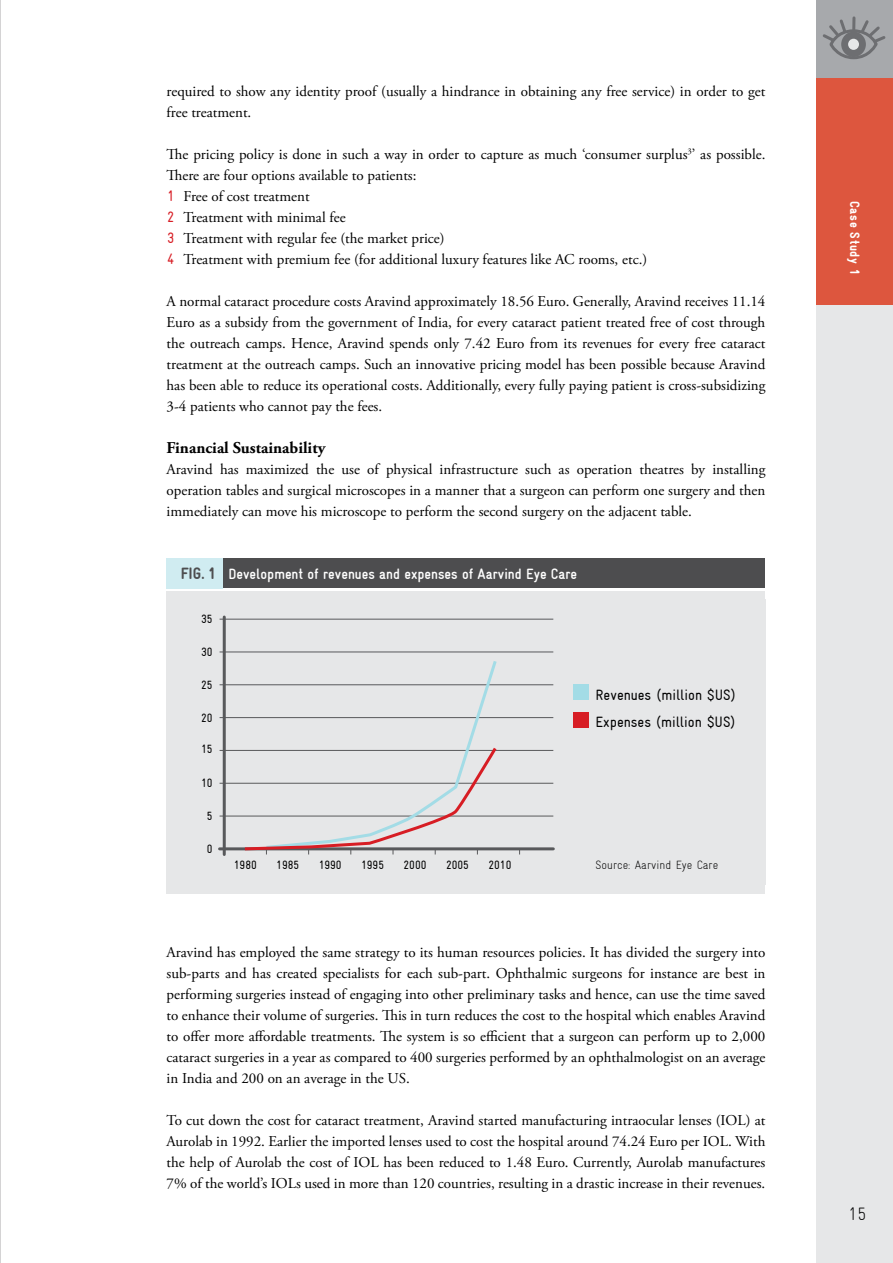
<style>
.page{position:relative;width:893px;height:1263px;background:#fff}
.page>*{position:absolute;margin:0;border:0;box-sizing:border-box;transform-origin:0 0}
.t1{font:300 condensed 18px "Gravur";color:#000}
.t2{font:700 16.5px "Adobe Garamond Pro";color:#000}
.t3{font:15px/21px "Adobe Garamond Pro";color:#000;text-align:justify}
.t4{font:700 condensed 15px "Gravur";color:#fff}
.t5{font:condensed 15px/27px "Gravur";color:#000}
.t6{font:condensed 15px/21px "Gravur";color:#d71d24;text-align:justify}
.t7{font:900 condensed 13.5px "Gravur";letter-spacing:.05em;color:#fff}
.t8{font:condensed 12px "Gravur";color:#000}
.t9{font:300 condensed 12px "Gravur";color:#000}
.s1{font-weight:900;font-size:16.5px;color:#4d4d4f}
</style>
<div class="page">
<div style="left:817px;top:78px;width:76px;height:1185px;background:#e6e7e8"></div>
<div style="left:817px;top:77px;width:76px;height:227px;background:#dd563e"></div>
<div style="left:817px;top:0;width:76px;height:78px;background:#a7a9ac"></div>
<hr style="left:0;top:0;width:1px;height:1263px;background:#aaa8aa">
<div style="left:167px;top:592px;width:598px;height:302px;background:#e6e7e8"></div>
<div style="left:574px;top:685px;width:15px;height:15px;background:#a3dce6"></div>
<div style="left:574px;top:712px;width:15px;height:15px;background:#d71d24"></div>
<hr style="left:220px;top:816px;width:333px;height:1px;background:#58595b">
<hr style="left:220px;top:847px;width:333px;height:3px;background:#58595b">
<hr style="left:220px;top:783px;width:333px;height:1px;background:#58595b">
<hr style="left:220px;top:750px;width:333px;height:1px;background:#58595b">
<hr style="left:220px;top:717px;width:333px;height:1px;background:#58595b">
<hr style="left:220px;top:684px;width:333px;height:1px;background:#58595b">
<hr style="left:220px;top:652px;width:333px;height:1px;background:#58595b">
<hr style="left:220px;top:619px;width:333px;height:1px;background:#58595b">
<hr style="left:223px;top:617px;width:3px;height:237px;background:#58595b">
<svg style="left:263px;top:661px;width:236px;height:190px"></svg>
<svg style="left:242px;top:745px;width:256px;height:109px"></svg>
<div style="left:167px;top:558px;width:598px;height:30px;background:#4d4d4f"></div>
<div style="left:167px;top:558px;width:56px;height:30px;background:#d0ecf1"></div>
<div style="left:841px;top:32px;width:25px;height:25px;background:#6d6e71;border-radius:50%"></div>
<div style="left:829px;top:29px;width:49px;height:30px;border:3px solid #6d6e71;border-radius:50%"></div>
<div style="left:848px;top:39px;width:11px;height:11px;background:#e6e7e8;border-radius:50%"></div>
<svg style="left:823px;top:17px;width:63px;height:28px"></svg>
<p class="t3" style="left:167px;top:81px;width:600px">required to show any identity proof (usually a hindrance in obtaining any free service) in order to get free treatment.</p>
<p class="t3" style="left:167px;top:144px;width:600px">The pricing policy is done in such a way in order to capture as much ‘consumer surplus<sup>3</sup>’ as possible.</p>
<p class="t3" style="left:167px;top:165px;width:251px">There are four options available to patients:</p>
<p class="t3" style="left:184px;top:186px;width:128px">Free of cost treatment</p>
<p class="t3" style="left:184px;top:207px;width:164px">Treatment with minimal fee</p>
<p class="t3" style="left:184px;top:228px;width:263px">Treatment with regular fee (the market price)</p>
<p class="t3" style="left:184px;top:249px;width:465px">Treatment with premium fee (for additional luxury features like AC rooms, etc.)</p>
<p class="t3" style="left:167px;top:291px;width:600px">A normal cataract procedure costs Aravind approximately 18.56 Euro. Generally, Aravind receives 11.14<br>Euro as a subsidy from the government of India, for every cataract patient treated free of cost through the outreach camps. Hence, Aravind spends only 7.42 Euro from its revenues for every free cataract treatment at the outreach camps. Such an innovative pricing model has been possible because Aravind has been able to reduce its operational costs. Additionally, every fully paying patient is cross-subsidizing 3-4 patients who cannot pay the fees.</p>
<p class="t2" style="left:167px;top:438px;width:160px">Financial Sustainability</p>
<p class="t3" style="left:167px;top:459px;width:600px">Aravind has maximized the use of physical infrastructure such as operation theatres by installing operation tables and surgical microscopes in a manner that a surgeon can perform one surgery and then immediately can move his microscope to perform the second surgery on the adjacent table.</p>
<p class="t6" style="left:167px;top:185px;width:9px">1<br>2<br>3<br>4</p>
<p class="t4" style="left:181px;top:565px;width:398px"><span class="s1">FIG. 1</span> Development of revenues and expenses of Aarvind Eye Care</p>
<p class="t8" style="left:201px;top:612px;width:13px">35</p>
<p class="t8" style="left:201px;top:645px;width:13px">30</p>
<p class="t8" style="left:201px;top:678px;width:13px">25</p>
<p class="t8" style="left:201px;top:711px;width:13px">20</p>
<p class="t8" style="left:201px;top:742px;width:13px">15</p>
<p class="t8" style="left:201px;top:776px;width:13px">10</p>
<p class="t8" style="left:207px;top:809px;width:7px">5</p>
<p class="t8" style="left:207px;top:842px;width:7px">0</p>
<p class="t8" style="left:234px;top:858px;width:25px">1980</p>
<p class="t8" style="left:276px;top:858px;width:25px">1985</p>
<p class="t8" style="left:319px;top:858px;width:25px">1990</p>
<p class="t8" style="left:361px;top:858px;width:25px">1995</p>
<p class="t8" style="left:404px;top:858px;width:25px">2000</p>
<p class="t8" style="left:446px;top:858px;width:25px">2005</p>
<p class="t8" style="left:488px;top:858px;width:25px">2010</p>
<p class="t5" style="left:596px;top:681px;width:142px">Revenues (million $US)<br>Expenses (million $US)</p>
<p class="t9" style="left:596px;top:858px;width:124px">Source: Aarvind Eye Care</p>
<p class="t3" style="left:167px;top:942px;width:600px">Aravind has employed the same strategy to its human resources policies. It has divided the surgery into sub-parts and has created specialists for each sub-part. Ophthalmic surgeons for instance are best in performing surgeries instead of engaging into other preliminary tasks and hence, can use the time saved to enhance their volume of surgeries. This in turn reduces the cost to the hospital which enables Aravind to offer more affordable treatments. The system is so efficient that a surgeon can perform up to 2,000 cataract surgeries in a year as compared to 400 surgeries performed by an ophthalmologist on an average in India and 200 on an average in the US.</p>
<p class="t3" style="left:167px;top:1110px;width:600px">To cut down the cost for cataract treatment, Aravind started manufacturing intraocular lenses (IOL) at Aurolab in 1992. Earlier the imported lenses used to cost the hospital around 74.24 Euro per IOL. With the help of Aurolab the cost of IOL has been reduced to 1.48 Euro. Currently, Aurolab manufactures 7% of the world’s IOLs used in more than 120 countries, resulting in a drastic increase in their revenues.</p>
<p class="t7" style="left:862px;top:201px;width:75px;rotate:90deg">Case Study 1</p>
<p class="t1" style="left:848px;top:1204px;width:20px">15</p>
</div>
